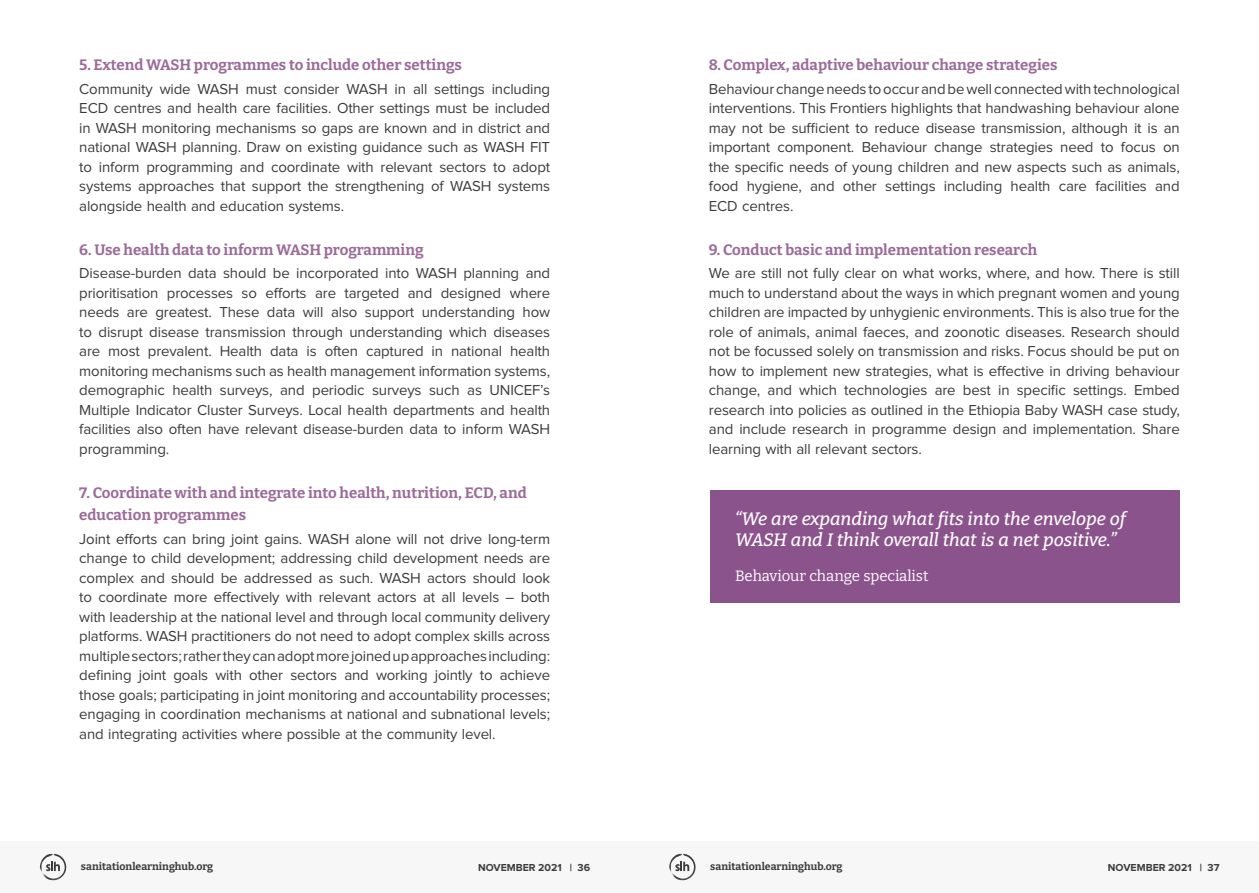
<style>
.page{position:relative;width:1259px;height:893px;background:#fff}
.page>*{position:absolute;margin:0;border:0;box-sizing:border-box;transform-origin:0 0}
.t1{font:italic 500 18px/21.6px "Bitter";letter-spacing:-.005em;color:#fff}
.t2{font:15px/19.5px "Proxima Nova";letter-spacing:-.01em;color:#3c3c3b;text-align:justify}
.t3{font:700 15px/22.5px "Bitter";color:#9c6b9a}
.t4{font:15px "Bitter";letter-spacing:-.005em;color:#fff}
.t5{font:700 10.5px "Bitter";color:#3c3c3b}
.t6{font:700 10.5px "Proxima Nova";color:#3c3c3b}
</style>
<div class="page">
<div style="left:709px;top:491px;width:470px;height:77px;background:#8b538c"></div>
<div style="left:709px;top:550px;width:470px;height:52px;background:#8b538c"></div>
<div style="left:629px;top:841px;width:630px;height:52px;background:#f7f7f7"></div>
<div style="left:0;top:841px;width:629px;height:52px;background:#f7f7f7"></div>
<svg style="left:669px;top:854px;width:26px;height:26px"></svg>
<svg style="left:40px;top:854px;width:26px;height:26px"></svg>
<p class="t3" style="left:79px;top:53px;width:384px">5. Extend WASH programmes to include other settings</p>
<p class="t2" style="left:79px;top:80px;width:472px">Community wide WASH must consider WASH in all settings including ECD centres and health care facilities. Other settings must be included in WASH monitoring mechanisms so gaps are known and in district and national WASH planning. Draw on existing guidance such as WASH FIT to inform programming and coordinate with relevant sectors to adopt systems approaches that support the strengthening of WASH systems alongside health and education systems.</p>
<p class="t3" style="left:79px;top:238px;width:346px">6. Use health data to inform WASH programming</p>
<p class="t2" style="left:79px;top:264px;width:472px">Disease-burden data should be incorporated into WASH planning and prioritisation processes so efforts are targeted and designed where needs are greatest. These data will also support understanding how to disrupt disease transmission through understanding which diseases are most prevalent. Health data is often captured in national health monitoring mechanisms such as health management information systems, demographic health surveys, and periodic surveys such as UNICEF’s Multiple Indicator Cluster Surveys. Local health departments and health facilities also often have relevant disease-burden data to inform WASH programming.</p>
<p class="t3" style="left:79px;top:481px;width:449px">7. Coordinate with and integrate into health, nutrition, ECD, and education programmes</p>
<p class="t2" style="left:79px;top:530px;width:472px">Joint efforts can bring joint gains. WASH alone will not drive long-term change to child development; addressing child development needs are complex and should be addressed as such. WASH actors should look to coordinate more effectively with relevant actors at all levels – both with leadership at the national level and through local community delivery platforms. WASH practitioners do not need to adopt complex skills across multiple sectors; rather they can adopt more joined up approaches including: defining joint goals with other sectors and working jointly to achieve those goals; participating in joint monitoring and accountability processes; engaging in coordination mechanisms at national and subnational levels; and integrating activities where possible at the community level.</p>
<p class="t3" style="left:709px;top:53px;width:350px">8. Complex, adaptive behaviour change strategies</p>
<p class="t2" style="left:709px;top:80px;width:472px">Behaviour change needs to occur and be well connected with technological interventions. This Frontiers highlights that handwashing behaviour alone may not be sufficient to reduce disease transmission, although it is an important component. Behaviour change strategies need to focus on the specific needs of young children and new aspects such as animals, food hygiene, and other settings including health care facilities and ECD centres.</p>
<p class="t3" style="left:709px;top:238px;width:330px">9. Conduct basic and implementation research</p>
<p class="t2" style="left:709px;top:264px;width:472px">We are still not fully clear on what works, where, and how. There is still much to understand about the ways in which pregnant women and young children are impacted by unhygienic environments. This is also true for the role of animals, animal faeces, and zoonotic diseases. Research should not be focussed solely on transmission and risks. Focus should be put on how to implement new strategies, what is effective in driving behaviour change, and which technologies are best in specific settings. Embed research into policies as outlined in the Ethiopia Baby WASH case study, and include research in programme design and implementation. Share learning with all relevant sectors.</p>
<p class="t1" style="left:735px;top:507px;width:392px">“We are expanding what fits into the envelope of<br>WASH and I think overall that is a net positive.”</p>
<p class="t4" style="left:735px;top:566px;width:195px">Behaviour change specialist</p>
<p class="t5" style="left:81px;top:859px;width:134px">sanitationlearninghub.org</p>
<p class="t6" style="left:478px;top:863px;width:114px">NOVEMBER 2021 | 36</p>
<p class="t5" style="left:710px;top:859px;width:134px">sanitationlearninghub.org</p>
<p class="t6" style="left:1108px;top:863px;width:113px">NOVEMBER 2021 | 37</p>
</div>
